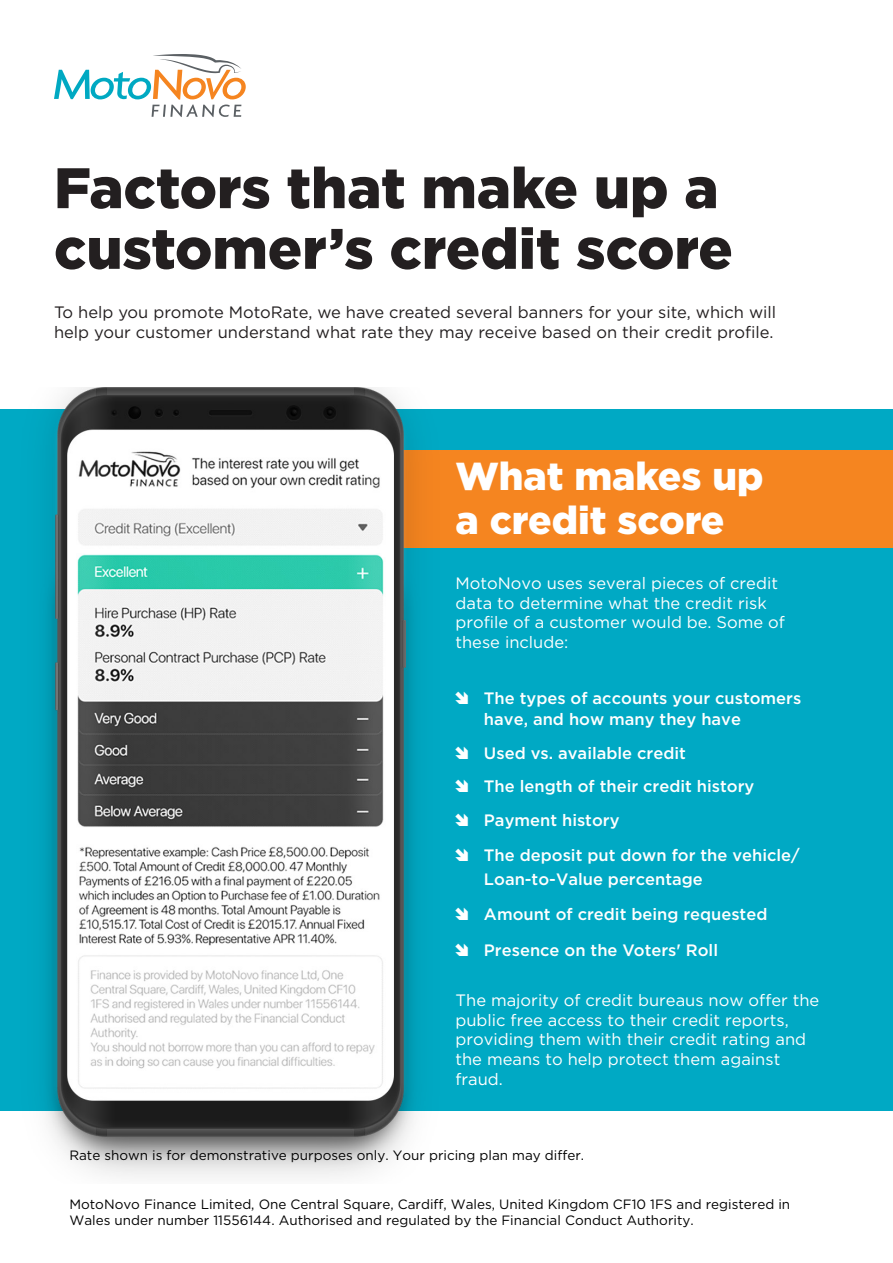
<style>
.page{position:relative;width:893px;height:1263px;background:#fff}
.page>*{position:absolute;margin:0;border:0;box-sizing:border-box;transform-origin:0 0}
.t1{font:900 57px/60.6px "Gotham";color:#231f20}
.t2{font:900 39px/43.8px "Gotham";color:#fff}
.t3{font:16.5px/19.8px "Gotham";color:#fff}
.t4{font:500 16.5px/33.8px "Gotham";color:#fff}
.t5{font:16.5px/19.8px "Gotham";color:#231f20}
.t6{font:13.5px/16.2px "Gotham";color:#000}
</style>
<div class="page">
<div style="left:0;top:409px;width:893px;height:702px;background:#00a9c4"></div>
<div style="left:359px;top:450px;width:534px;height:98px;background:#f58520"></div>
<img style="left:45px;top:387px;width:370px;height:790px">
<svg style="left:54px;top:54px;width:192px;height:63px"></svg>
<p class="t1" style="left:54px;top:157px;width:680px">Factors that make up a customer’s credit score</p>
<p class="t5" style="left:54px;top:303px;width:724px">To help you promote MotoRate, we have created several banners for your site, which will help your customer understand what rate they may receive based on their credit profile.</p>
<p class="t2" style="left:455px;top:454px;width:309px">What makes up a credit score</p>
<p class="t3" style="left:455px;top:573px;width:331px">MotoNovo uses several pieces of credit data to determine what the credit risk profile of a customer would be. Some of these include:</p>
<p class="t4" style="left:484px;top:687px;width:319px;line-height:21px">The types of accounts your customers have, and how many they have</p>
<p class="t4" style="left:484px;top:736px;width:272px">Used vs. available credit<br>The length of their credit history<br>Payment history</p>
<p class="t4" style="left:484px;top:844px;width:317px;line-height:23.1px">The deposit put down for the vehicle/<br>Loan-to-Value percentage</p>
<p class="t4" style="left:484px;top:896px;width:285px;line-height:35.5px">Amount of credit being requested<br>Presence on the Voters' Roll</p>
<p class="t3" style="left:455px;top:990px;width:365px">The majority of credit bureaus now offer the public free access to their credit reports, providing them with their credit rating and the means to help protect them against fraud.</p>
<p class="t6" style="left:69px;top:1147px;width:516px">Rate shown is for demonstrative purposes only. Your pricing plan may differ.</p>
<p class="t6" style="left:69px;top:1196px;width:722px">MotoNovo Finance Limited, One Central Square, Cardiff, Wales, United Kingdom CF10 1FS and registered in<br>Wales under number 11556144. Authorised and regulated by the Financial Conduct Authority.</p>
</div>
